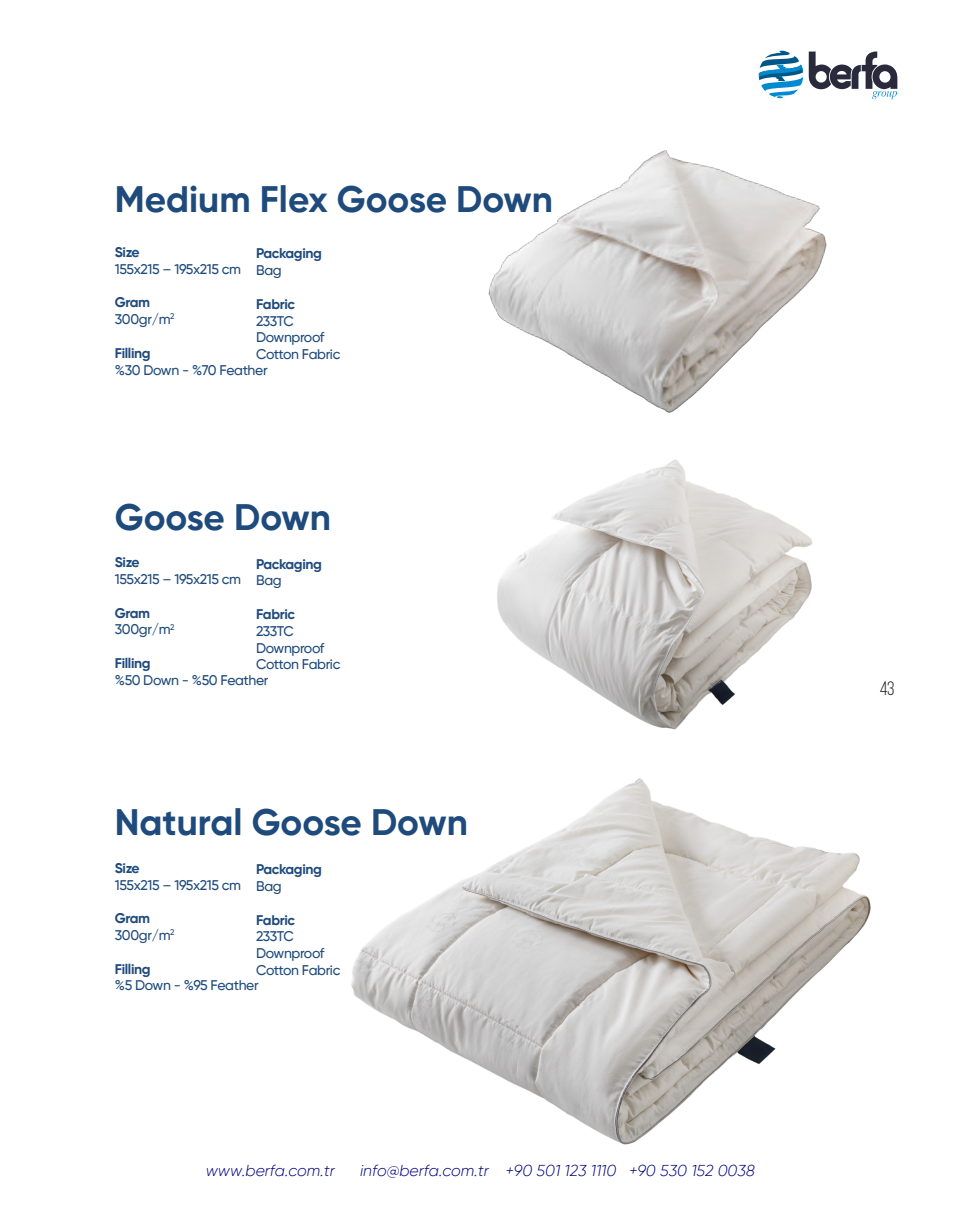
<style>
.page{position:relative;width:963px;height:1206px;background:#fff}
.page>*{position:absolute;margin:0;border:0;box-sizing:border-box;transform-origin:0 0}
.t1{font:700 36.75px "Gilroy";color:#1e4a7c}
.t2{font:19.43px "Bebas Neue";color:#231f20}
.t3{font:italic 300 15.75px "Gilroy";color:#000080}
.t4{font:500 14px/16.8px "Gilroy";letter-spacing:-.025em;color:#1e4a7c}
.t5{font:700 14px "Gilroy";letter-spacing:-.025em;color:#1e4a7c}
</style>
<div class="page">
<img style="left:488px;top:150px;width:339px;height:263px">
<img style="left:497px;top:460px;width:316px;height:270px">
<img style="left:351px;top:778px;width:520px;height:367px">
<svg style="left:758px;top:50px;width:139px;height:49px"></svg>
<p class="t1" style="left:115px;top:176px;width:439px">Medium Flex Goose Down</p>
<p class="t5" style="left:115px;top:243px;width:26px">Size</p>
<p class="t4" style="left:115px;top:260px;width:128px">155x215 – 195x215 cm</p>
<p class="t5" style="left:115px;top:294px;width:37px">Gram</p>
<p class="t4" style="left:115px;top:311px;width:61px">300gr/m<sup>2</sup></p>
<p class="t5" style="left:115px;top:344px;width:37px">Filling</p>
<p class="t4" style="left:115px;top:361px;width:154px">%30 Down - %70 Feather</p>
<p class="t5" style="left:256px;top:245px;width:67px">Packaging</p>
<p class="t4" style="left:256px;top:262px;width:27px">Bag</p>
<p class="t5" style="left:256px;top:295px;width:40px">Fabric</p>
<p class="t4" style="left:256px;top:312px;width:70px">233TC<br>Downproof</p>
<p class="t4" style="left:256px;top:346px;width:86px">Cotton Fabric</p>
<p class="t1" style="left:115px;top:494px;width:218px">Goose Down</p>
<p class="t5" style="left:115px;top:553px;width:26px">Size</p>
<p class="t4" style="left:115px;top:570px;width:128px">155x215 – 195x215 cm</p>
<p class="t5" style="left:115px;top:604px;width:37px">Gram</p>
<p class="t4" style="left:115px;top:621px;width:61px">300gr/m<sup>2</sup></p>
<p class="t5" style="left:115px;top:654px;width:37px">Filling</p>
<p class="t4" style="left:115px;top:671px;width:155px">%50 Down - %50 Feather</p>
<p class="t5" style="left:256px;top:555px;width:67px">Packaging</p>
<p class="t4" style="left:256px;top:572px;width:27px">Bag</p>
<p class="t5" style="left:256px;top:605px;width:40px">Fabric</p>
<p class="t4" style="left:256px;top:622px;width:70px">233TC<br>Downproof</p>
<p class="t4" style="left:256px;top:656px;width:86px">Cotton Fabric</p>
<p class="t1" style="left:115px;top:799px;width:354px">Natural Goose Down</p>
<p class="t5" style="left:115px;top:859px;width:26px">Size</p>
<p class="t4" style="left:115px;top:876px;width:128px">155x215 – 195x215 cm</p>
<p class="t5" style="left:115px;top:909px;width:37px">Gram</p>
<p class="t4" style="left:115px;top:926px;width:61px">300gr/m<sup>2</sup></p>
<p class="t5" style="left:115px;top:960px;width:37px">Filling</p>
<p class="t4" style="left:115px;top:977px;width:145px">%5 Down - %95 Feather</p>
<p class="t5" style="left:256px;top:860px;width:67px">Packaging</p>
<p class="t4" style="left:256px;top:877px;width:27px">Bag</p>
<p class="t5" style="left:256px;top:911px;width:40px">Fabric</p>
<p class="t4" style="left:256px;top:928px;width:70px">233TC<br>Downproof</p>
<p class="t4" style="left:256px;top:961px;width:86px">Cotton Fabric</p>
<p class="t3" style="left:206px;top:1161px;width:130px">www.berfa.com.tr</p>
<p class="t3" style="left:360px;top:1161px;width:396px">info@berfa.com.tr +90 501 123 1110 +90 530 152 0038</p>
<h2 class="t2" style="left:879px;top:678px;width:16px">43</h2>
</div>
